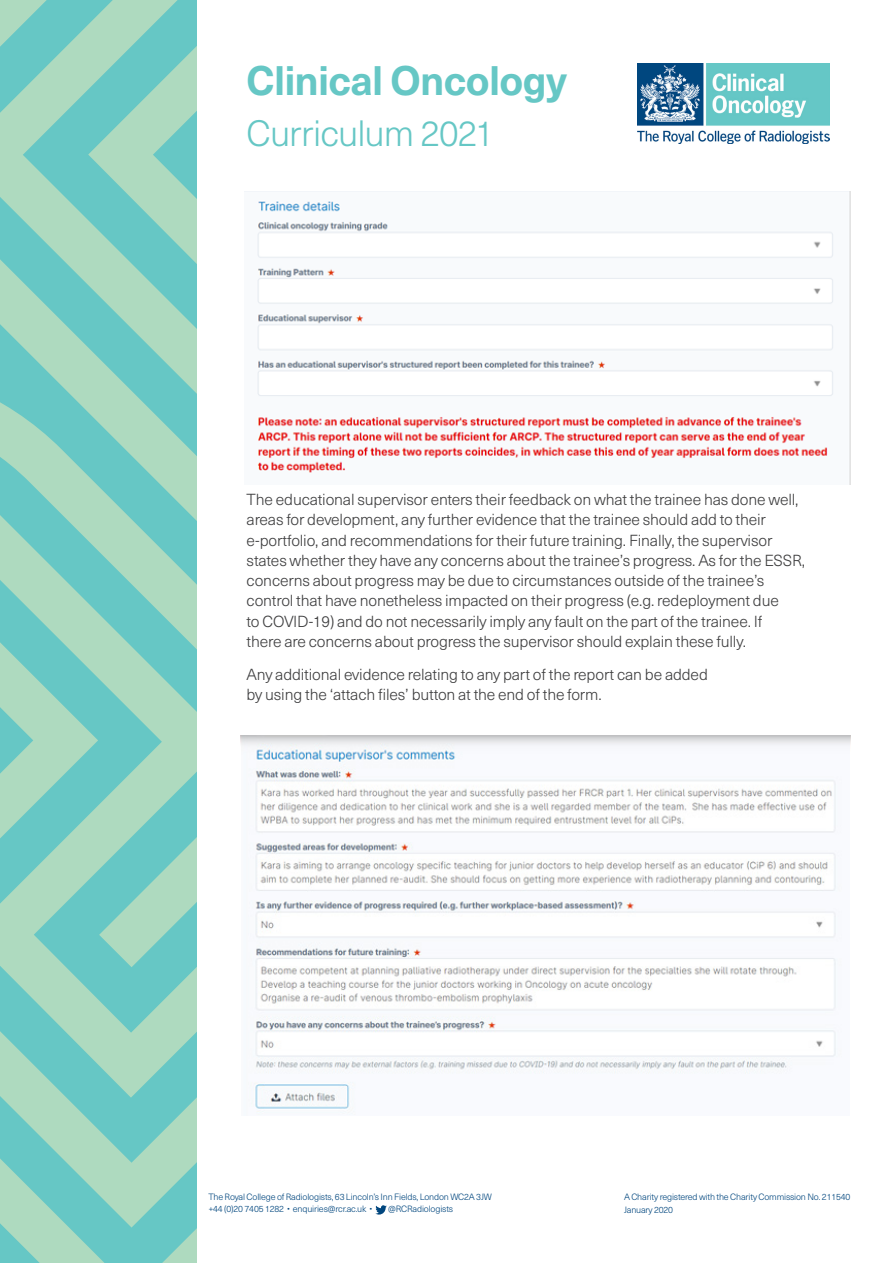
<style>
.page{position:relative;width:893px;height:1263px;background:#fff}
.page>*{position:absolute;margin:0;border:0;box-sizing:border-box;transform-origin:0 0}
.t1{font:700 40.5px "Neue Haas Unica Pro";letter-spacing:-.02em;color:#66c7c5}
.t2{font:300 36px "Neue Haas Unica Pro";letter-spacing:-.03em;color:#66c7c5}
.t3{font:300 15.75px/20.2px "Neue Haas Unica Pro";letter-spacing:-.01em;color:#3e3e3f}
.t4{font:300 9px/12.8px "Neue Haas Unica Pro";letter-spacing:-.02em;color:#00467e}
</style>
<div class="page">
<img style="left:244px;top:191px;width:606px;height:293px">
<img style="left:241px;top:736px;width:609px;height:378px">
<svg style="left:375px;top:1205px;width:12px;height:9px"></svg>
<img style="left:638px;top:64px;width:191px;height:80px">
<svg style="left:0;top:0;width:197px;height:334px;background:#8bd0c1"></svg>
<svg style="left:0;top:334px;width:197px;height:929px;background:#89d0c1"></svg>
<h1 class="t1" style="left:247px;top:56px;width:322px">Clinical Oncology</h1>
<h2 class="t2" style="left:247px;top:112px;width:250px">Curriculum 2021</h2>
<p class="t3" style="left:247px;top:490px;width:560px">The educational supervisor enters their feedback on what the trainee has done well, areas for development, any further evidence that the trainee should add to their e-portfolio, and recommendations for their future training. Finally, the supervisor states whether they have any concerns about the trainee’s progress. As for the ESSR, concerns about progress may be due to circumstances outside of the trainee’s control that have nonetheless impacted on their progress (e.g. redeployment due<br>to COVID-19) and do not necessarily imply any fault on the part of the trainee. If<br>there are concerns about progress the supervisor should explain these fully.</p>
<p class="t3" style="left:247px;top:664px;width:463px">Any additional evidence relating to any part of the report can be added by using the ‘attach files’ button at the end of the form.</p>
<p class="t4" style="left:208px;top:1190px;width:285px">The Royal College of Radiologists, 63 Lincoln’s Inn Fields, London WC2A 3JW +44 (0)20 7405 1282 • enquiries@rcr.ac.uk •</p>
<p class="t4" style="left:388px;top:1203px;width:67px">@RCRadiologists</p>
<p class="t4" style="left:624px;top:1190px;width:228px">A Charity registered with the Charity Commission No. 211540<br>January 2020</p>
</div>
